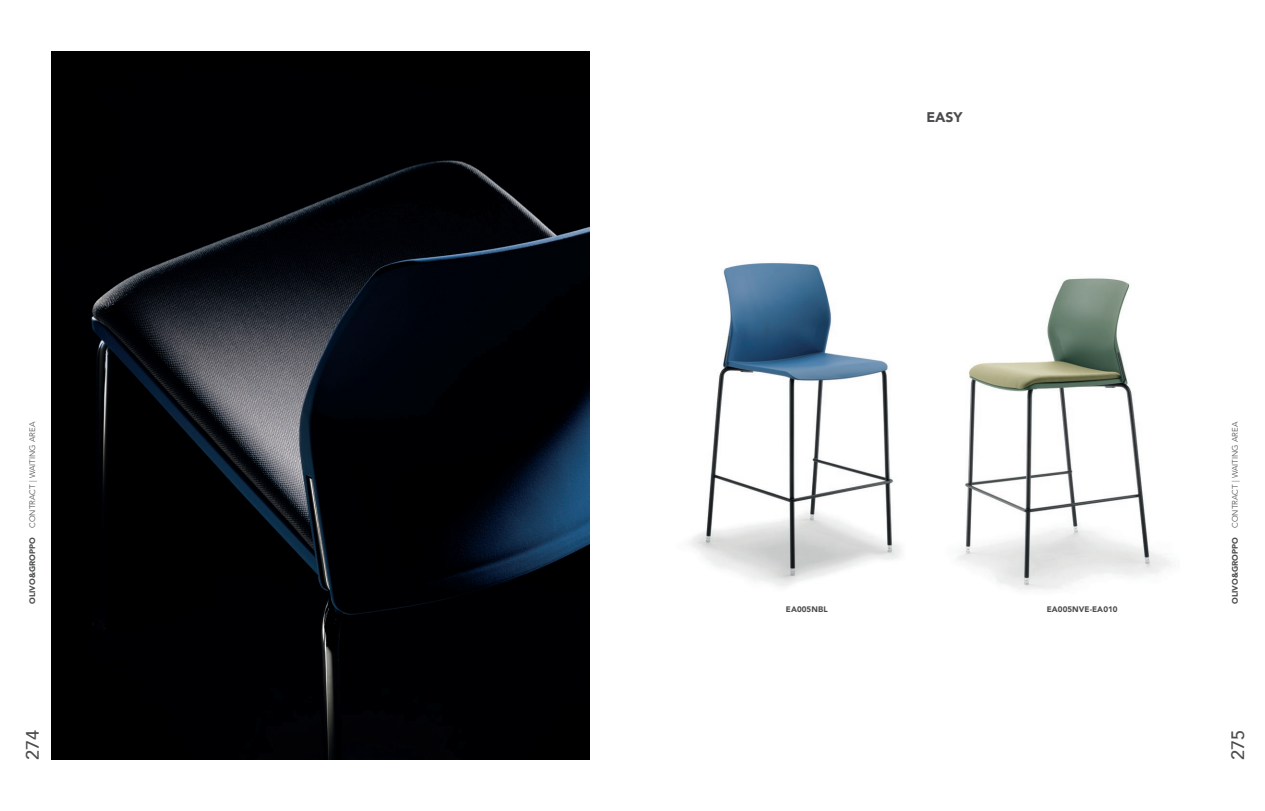
<style>
.page{position:relative;width:1265px;height:811px;background:#fff}
.page>*{position:absolute;margin:0;border:0;box-sizing:border-box;transform-origin:0 0}
.t1{font:500 18px "Avenir";color:#4b4c4d}
.t2{font:900 14px "Avenir";color:#4b4c4d}
.t3{font:300 8px "Avenir";color:#4b4c4d}
.t4{font:900 8px "Avenir";letter-spacing:.01em;color:#4b4c4d}
.s1{font-weight:900}
</style>
<div class="page">
<img style="left:689px;top:262px;width:213px;height:325px">
<img style="left:957px;top:278px;width:214px;height:312px">
<img style="left:51px;top:51px;width:539px;height:709px">
<p class="t3" style="left:28px;top:604px;width:184px;rotate:-90deg"><span class="s1">OLIVO&amp;GROPPO</span> CONTRACT | WAITING AREA</p>
<h2 class="t2" style="left:926px;top:105px;width:38px">EASY</h2>
<p class="t4" style="left:785px;top:602px;width:43px">EA005NBL</p>
<p class="t4" style="left:1046px;top:602px;width:72px">EA005NVE-EA010</p>
<p class="t3" style="left:1230px;top:604px;width:184px;rotate:-90deg"><span class="s1">OLIVO&amp;GROPPO</span> CONTRACT | WAITING AREA</p>
<h1 class="t1" style="left:17px;top:760px;width:32px;rotate:-90deg">274</h1>
<h1 class="t1" style="left:1222px;top:760px;width:32px;rotate:-90deg">275</h1>
</div>
